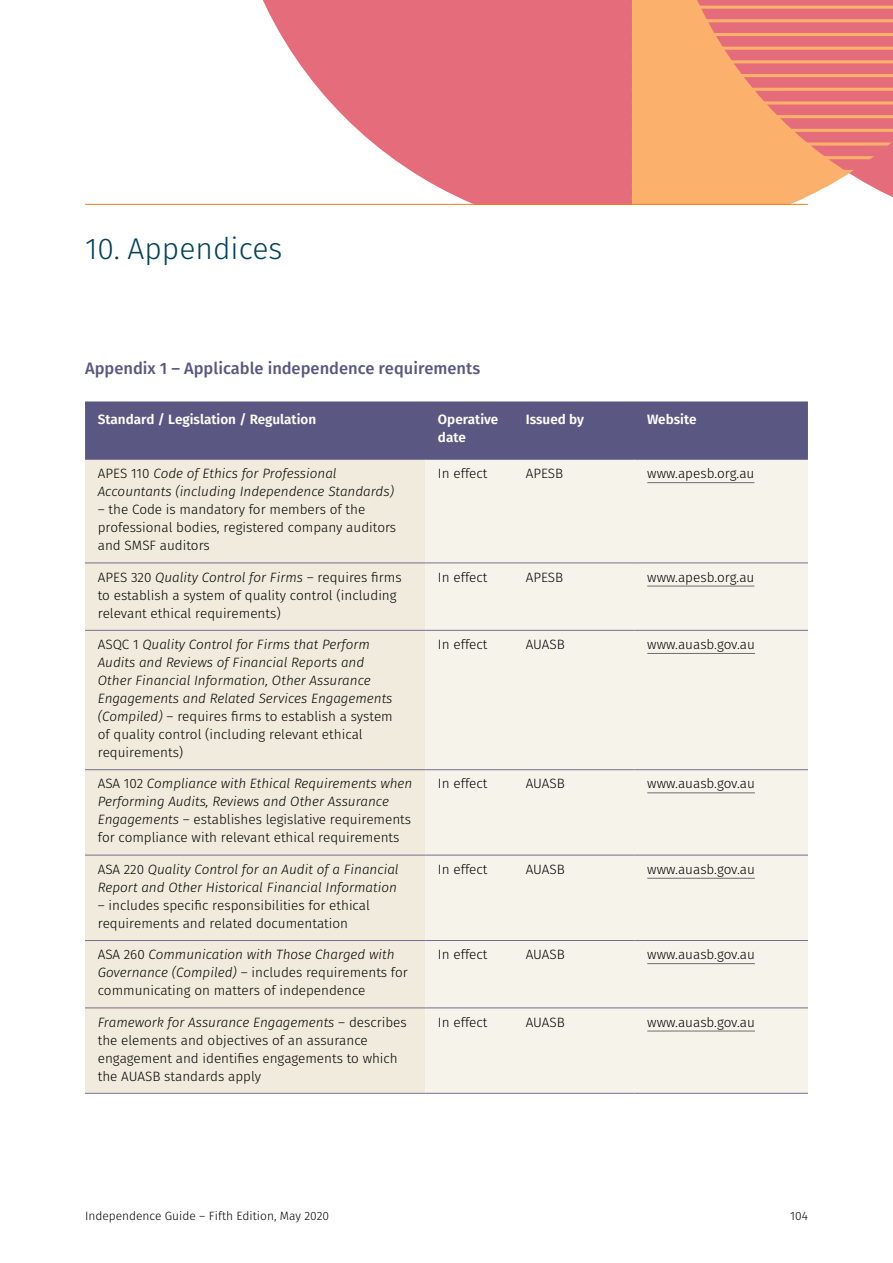
<style>
.page{position:relative;width:893px;height:1263px;background:#fff}
.page>*{position:absolute;margin:0;border:0;box-sizing:border-box;transform-origin:0 0}
.t1{font:300 30px "Fira Sans";color:#004159}
.t2{font:500 16.5px "Fira Sans";color:#5a5783}
.t3{font:300 13.5px/18px "Fira Sans";color:#000}
.t4{font:italic 300 13.5px/18px "Fira Sans";color:#000}
.t5{font:600 13.5px/18px "Fira Sans";color:#fff}
.t6{font:300 12px "Fira Sans";color:#000}
.s1{font-style:normal}
.s2{font-style:italic}
</style>
<div class="page">
<svg style="left:225px;top:0;width:407px;height:204px;fill:#e56c7a"></svg>
<svg style="left:632px;top:0;width:261px;height:204px;background:#f39a74"></svg>
<div style="left:85px;top:401px;width:723px;height:58px;background:#5a5783"></div>
<div style="left:85px;top:460px;width:340px;height:633px;background:#f0ebdc"></div>
<div style="left:425px;top:460px;width:383px;height:633px;background:#f6f3eb"></div>
<hr style="left:85px;top:563px;width:340px;height:1px;background:#746e94">
<hr style="left:425px;top:563px;width:88px;height:1px;background:#746e94">
<hr style="left:513px;top:563px;width:121px;height:1px;background:#746e94">
<hr style="left:634px;top:563px;width:174px;height:1px;background:#746e94">
<hr style="left:85px;top:630px;width:340px;height:1px;background:#746e94">
<hr style="left:425px;top:630px;width:88px;height:1px;background:#746e94">
<hr style="left:513px;top:630px;width:121px;height:1px;background:#746e94">
<hr style="left:634px;top:630px;width:174px;height:1px;background:#746e94">
<hr style="left:85px;top:769px;width:340px;height:1px;background:#746e94">
<hr style="left:425px;top:769px;width:88px;height:1px;background:#746e94">
<hr style="left:513px;top:769px;width:121px;height:1px;background:#746e94">
<hr style="left:634px;top:769px;width:174px;height:1px;background:#746e94">
<hr style="left:85px;top:855px;width:340px;height:1px;background:#746e94">
<hr style="left:425px;top:855px;width:88px;height:1px;background:#746e94">
<hr style="left:513px;top:855px;width:121px;height:1px;background:#746e94">
<hr style="left:634px;top:855px;width:174px;height:1px;background:#746e94">
<hr style="left:85px;top:940px;width:340px;height:1px;background:#746e94">
<hr style="left:425px;top:940px;width:88px;height:1px;background:#746e94">
<hr style="left:513px;top:940px;width:121px;height:1px;background:#746e94">
<hr style="left:634px;top:940px;width:174px;height:1px;background:#746e94">
<hr style="left:85px;top:1008px;width:340px;height:1px;background:#746e94">
<hr style="left:425px;top:1008px;width:88px;height:1px;background:#746e94">
<hr style="left:513px;top:1008px;width:121px;height:1px;background:#746e94">
<hr style="left:634px;top:1008px;width:174px;height:1px;background:#746e94">
<hr style="left:85px;top:1093px;width:340px;height:1px;background:#746e94">
<hr style="left:425px;top:1093px;width:88px;height:1px;background:#746e94">
<hr style="left:513px;top:1093px;width:121px;height:1px;background:#746e94">
<hr style="left:634px;top:1093px;width:174px;height:1px;background:#746e94">
<hr style="left:85px;top:459px;width:340px;height:1px;background:#746e94">
<hr style="left:425px;top:459px;width:88px;height:1px;background:#746e94">
<hr style="left:513px;top:459px;width:121px;height:1px;background:#746e94">
<hr style="left:634px;top:459px;width:174px;height:1px;background:#746e94">
<hr style="left:647px;top:482px;width:107px;height:1px;background:#6d6e71">
<hr style="left:647px;top:586px;width:107px;height:1px;background:#6d6e71">
<hr style="left:647px;top:653px;width:108px;height:1px;background:#6d6e71">
<hr style="left:647px;top:792px;width:108px;height:1px;background:#6d6e71">
<hr style="left:647px;top:878px;width:108px;height:1px;background:#6d6e71">
<hr style="left:647px;top:963px;width:108px;height:1px;background:#6d6e71">
<hr style="left:647px;top:1031px;width:108px;height:1px;background:#6d6e71">
<hr style="left:85px;top:204px;width:723px;height:1px;background:#f47920">
<h1 class="t1" style="left:85px;top:227px;width:199px">10. Appendices</h1>
<p class="t2" style="left:85px;top:356px;width:397px">Appendix 1 – Applicable independence requirements</p>
<p class="t5" style="left:98px;top:411px;width:220px">Standard / Legislation / Regulation</p>
<p class="t5" style="left:438px;top:411px;width:62px">Operative date</p>
<p class="t5" style="left:526px;top:411px;width:60px">Issued by</p>
<p class="t5" style="left:647px;top:411px;width:51px">Website</p>
<p class="t4" style="left:98px;top:464px;width:298px"><span class="s1">APES 110</span> Code of Ethics for Professional<br>Accountants (including Independence Standards)</p>
<p class="t3" style="left:98px;top:500px;width:300px">– the Code is mandatory for members of the professional bodies, registered company auditors and SMSF auditors</p>
<p class="t3" style="left:438px;top:464px;width:51px">In effect</p>
<p class="t3" style="left:526px;top:464px;width:39px">APESB</p>
<p class="t3" style="left:647px;top:464px;width:109px">www.apesb.org.au</p>
<p class="t3" style="left:98px;top:568px;width:305px">APES 320 <span class="s2">Quality Control for Firms</span> – requires firms to establish a system of quality control (including relevant ethical requirements)</p>
<p class="t3" style="left:438px;top:568px;width:51px">In effect</p>
<p class="t3" style="left:526px;top:568px;width:39px">APESB</p>
<p class="t3" style="left:647px;top:568px;width:109px">www.apesb.org.au</p>
<p class="t4" style="left:98px;top:635px;width:296px"><span class="s1">ASQC 1</span> Quality Control for Firms that Perform Audits and Reviews of Financial Reports and Other Financial Information, Other Assurance Engagements and Related Services Engagements (Compiled) <span class="s1">– requires firms to establish a system of quality control (including relevant ethical requirements)</span></p>
<p class="t3" style="left:438px;top:635px;width:51px">In effect</p>
<p class="t3" style="left:526px;top:635px;width:41px">AUASB</p>
<p class="t3" style="left:647px;top:635px;width:109px">www.auasb.gov.au</p>
<p class="t4" style="left:98px;top:775px;width:316px"><span class="s1">ASA 102</span> Compliance with Ethical Requirements when Performing Audits, Reviews and Other Assurance Engagements <span class="s1">– establishes legislative requirements for compliance with relevant ethical requirements</span></p>
<p class="t3" style="left:438px;top:775px;width:51px">In effect</p>
<p class="t3" style="left:526px;top:775px;width:41px">AUASB</p>
<p class="t3" style="left:647px;top:775px;width:109px">www.auasb.gov.au</p>
<p class="t4" style="left:98px;top:860px;width:302px"><span class="s1">ASA 220</span> Quality Control for an Audit of a Financial<br>Report and Other Historical Financial Information</p>
<p class="t3" style="left:98px;top:896px;width:274px">– includes specific responsibilities for ethical requirements and related documentation</p>
<p class="t3" style="left:438px;top:860px;width:51px">In effect</p>
<p class="t3" style="left:526px;top:860px;width:41px">AUASB</p>
<p class="t3" style="left:647px;top:860px;width:109px">www.auasb.gov.au</p>
<p class="t3" style="left:98px;top:945px;width:312px">ASA 260 <span class="s2">Communication with Those Charged with<br>Governance (Compiled)</span> – includes requirements for communicating on matters of independence</p>
<p class="t3" style="left:438px;top:945px;width:51px">In effect</p>
<p class="t3" style="left:526px;top:945px;width:41px">AUASB</p>
<p class="t3" style="left:647px;top:945px;width:109px">www.auasb.gov.au</p>
<p class="t3" style="left:98px;top:1013px;width:310px"><span class="s2">Framework for Assurance Engagements</span> – describes the elements and objectives of an assurance engagement and identifies engagements to which the AUASB standards apply</p>
<p class="t3" style="left:438px;top:1013px;width:51px">In effect</p>
<p class="t3" style="left:526px;top:1013px;width:41px">AUASB</p>
<p class="t3" style="left:647px;top:1013px;width:109px">www.auasb.gov.au</p>
<p class="t6" style="left:85px;top:1208px;width:246px">Independence Guide – Fifth Edition, May 2020</p>
<p class="t6" style="left:790px;top:1208px;width:19px">104</p>
</div>
